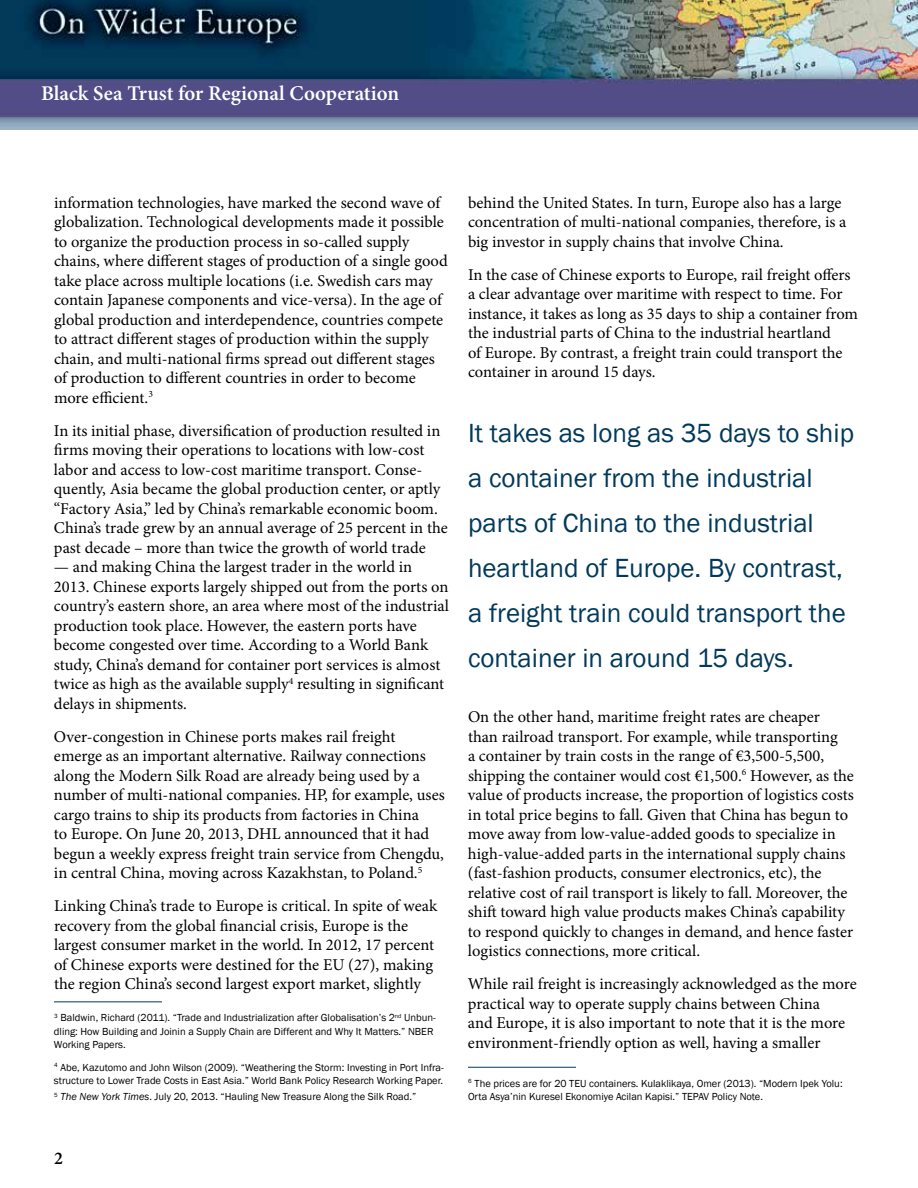
<style>
.page{position:relative;width:918px;height:1188px;background:#fff}
.page>*{position:absolute;margin:0;border:0;box-sizing:border-box;transform-origin:0 0}
.t1{font:27px/45px "Franklin Gothic";color:#00395a}
.t2{font:600 21px "Minion Pro";color:#fff}
.t3{font:600 18px "Minion Pro";color:#000}
.t4{font:16.5px/19.5px "Minion Pro";color:#000}
.t5{font:10.5px/13.5px "Franklin Gothic";color:#000}
.s1{font-style:italic}
</style>
<div class="page">
<img style="left:0;top:0;width:918px;height:129px">
<hr style="left:54px;top:1002px;width:108px;height:1px;background:#00395a">
<hr style="left:468px;top:1067px;width:108px;height:1px;background:#00395a">
<p class="t2" style="left:41px;top:79px;width:360px">Black Sea Trust for Regional Cooperation</p>
<p class="t4" style="left:54px;top:193px;width:395px">information technologies, have marked the second wave of globalization. Technological developments made it possible to organize the production process in so-called supply chains, where different stages of production of a single good take place across multiple locations (i.e. Swedish cars may contain Japanese components and vice-versa). In the age of global production and interdependence, countries compete to attract different stages of production within the supply chain, and multi-national firms spread out different stages of production to different countries in order to become more efficient.<sup>3</sup></p>
<p class="t4" style="left:54px;top:421px;width:395px">In its initial phase, diversification of production resulted in firms moving their operations to locations with low-cost labor and access to low-cost maritime transport. Conse&shy;quently, Asia became the global production center, or aptly “Factory Asia,” led by China’s remarkable economic boom.<br>China’s trade grew by an annual average of 25 percent in the past decade – more than twice the growth of world trade</p>
<p class="t4" style="left:54px;top:557px;width:397px">— and making China the largest trader in the world in 2013. Chinese exports largely shipped out from the ports on country’s eastern shore, an area where most of the industrial production took place. However, the eastern ports have become congested over time. According to a World Bank study, China’s demand for container port services is almost twice as high as the available supply<sup>4</sup> resulting in significant delays in shipments.</p>
<p class="t4" style="left:54px;top:727px;width:392px">Over-congestion in Chinese ports makes rail freight emerge as an important alternative. Railway connections along the Modern Silk Road are already being used by a number of multi-national companies. HP, for example, uses cargo trains to ship its products from factories in China<br>to Europe. On June 20, 2013, DHL announced that it had begun a weekly express freight train service from Chengdu, in central China, moving across Kazakhstan, to Poland.<sup>5</sup></p>
<p class="t4" style="left:54px;top:896px;width:385px">Linking China’s trade to Europe is critical. In spite of weak recovery from the global financial crisis, Europe is the largest consumer market in the world. In 2012, 17 percent of Chinese exports were destined for the EU (27), making the region China’s second largest export market, slightly</p>
<p class="t5" style="left:54px;top:1011px;width:383px"><sup>3</sup> Baldwin, Richard (2011). “Trade and Industrialization after Globalisation’s 2<sup>nd</sup> Unbun&shy;dling: How Building and Joinin a Supply Chain are Different and Why It Matters.” NBER<br>Working Papers.</p>
<p class="t5" style="left:54px;top:1061px;width:391px"><sup>4</sup> Abe, Kazutomo and John Wilson (2009). “Weathering the Storm: Investing in Port Infra&shy;structure to Lower Trade Costs in East Asia.” World Bank Policy Research Working Paper.</p>
<p class="t5" style="left:54px;top:1090px;width:364px"><sup>5</sup> <span class="s1">The New York Times</span>. July 20, 2013. “Hauling New Treasure Along the Silk Road.”</p>
<p class="t4" style="left:468px;top:193px;width:380px">behind the United States. In turn, Europe also has a large concentration of multi-national companies, therefore, is a big investor in supply chains that involve China.</p>
<p class="t4" style="left:468px;top:265px;width:392px">In the case of Chinese exports to Europe, rail freight offers a clear advantage over maritime with respect to time. For instance, it takes as long as 35 days to ship a container from the industrial parts of China to the industrial heartland<br>of Europe. By contrast, a freight train could transport the container in around 15 days.</p>
<h1 class="t1" style="left:468px;top:411px;width:388px">It takes as long as 35 days to ship a container from the industrial parts of China to the industrial heartland of Europe. By contrast, a freight train could transport the container in around 15 days.</h1>
<p class="t4" style="left:468px;top:707px;width:388px">On the other hand, maritime freight rates are cheaper than railroad transport. For example, while transporting<br>a container by train costs in the range of €3,500-5,500, shipping the container would cost €1,500.<sup>6</sup> However, as the value of products increase, the proportion of logistics costs in total price begins to fall. Given that China has begun to move away from low-value-added goods to specialize in high-value-added parts in the international supply chains (fast-fashion products, consumer electronics, etc), the relative cost of rail transport is likely to fall. Moreover, the shift toward high value products makes China’s capability to respond quickly to changes in demand, and hence faster logistics connections, more critical.</p>
<p class="t4" style="left:468px;top:974px;width:390px">While rail freight is increasingly acknowledged as the more practical way to operate supply chains between China<br>and Europe, it is also important to note that it is the more environment-friendly option as well, having a smaller</p>
<p class="t5" style="left:468px;top:1077px;width:376px"><sup>6</sup> The prices are for 20 TEU containers. Kulaklikaya, Omer (2013). “Modern Ipek Yolu:<br>Orta Asya’nin Kuresel Ekonomiye Acilan Kapisi.” TEPAV Policy Note.</p>
<p class="t3" style="left:54px;top:1145px;width:10px">2</p>
</div>
